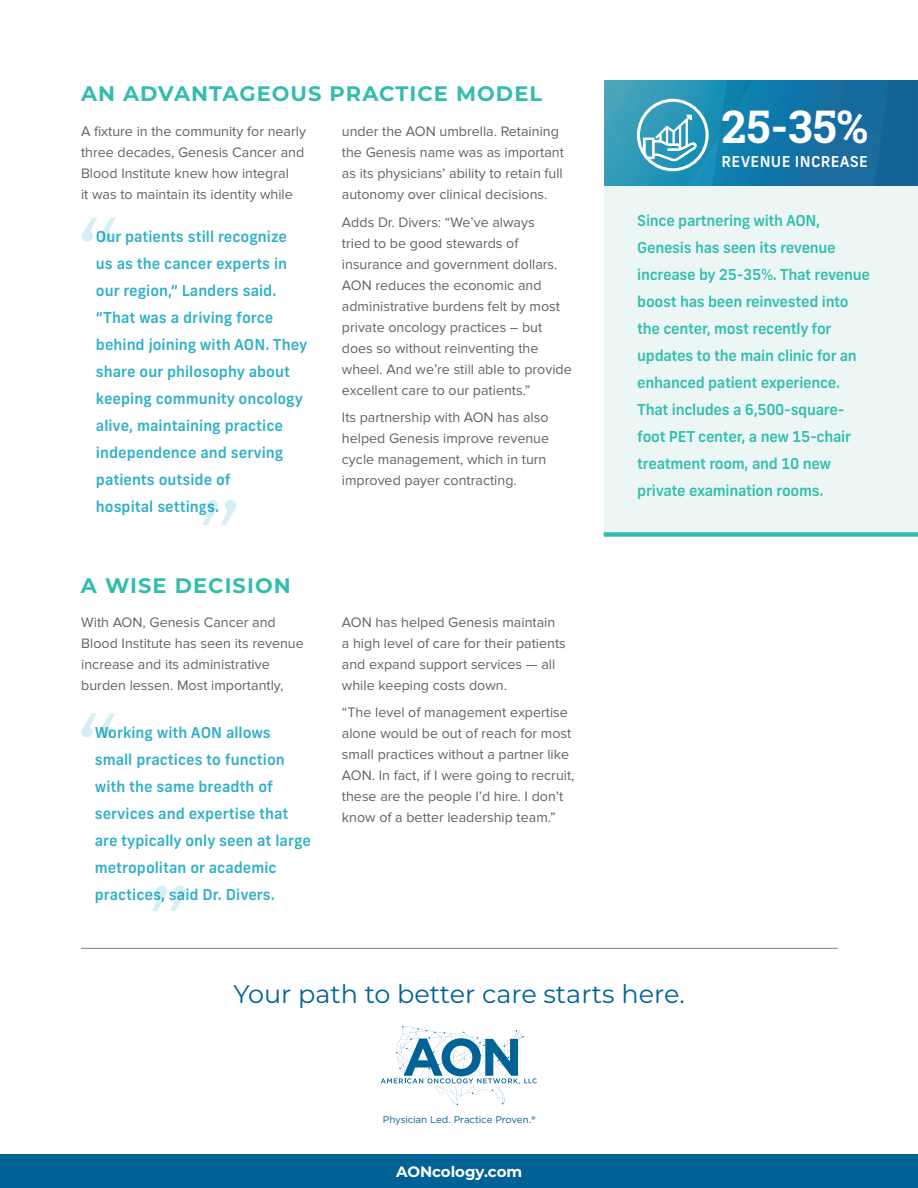
<style>
.page{position:relative;width:918px;height:1188px;background:#fff}
.page>*{position:absolute;margin:0;border:0;box-sizing:border-box;transform-origin:0 0}
.t1{font:700 45px "Roboto Slab";color:#fff}
.t2{font:25.5px "Montserrat";color:#016395}
.t3{font:700 21px "Montserrat";letter-spacing:.05em;color:#33bdac}
.t4{font:500 15px/27px "Frank New";color:#2fafc8}
.t5{font:500 15px/27px "Frank New";letter-spacing:-.02em;color:#33bdac}
.t6{font:500 15px "Frank New";letter-spacing:.02em;color:#fff}
.t7{font:700 15px "Montserrat";color:#fff}
.t8{font:14.25px/21px "Proxima Nova";color:#636366}
.t9{font:9.75px "Gotham";letter-spacing:-.015em;color:#016395}
</style>
<div class="page">
<div style="left:0;top:1155px;width:918px;height:33px;background:#016395"></div>
<div style="left:604px;top:81px;width:314px;height:453px;background:#ecf7f5"></div>
<img style="left:604px;top:81px;width:314px;height:105px">
<svg style="left:643px;top:114px;width:54px;height:48px;background:#64b3cb"></svg>
<div style="left:637px;top:99px;width:72px;height:72px;border:3px solid #fff;border-radius:50%"></div>
<div style="left:604px;top:532px;width:314px;height:5px;background:#33bdac"></div>
<svg style="left:82px;top:218px;width:33px;height:24px"></svg>
<svg style="left:202px;top:500px;width:34px;height:25px"></svg>
<svg style="left:381px;top:1026px;width:156px;height:79px"></svg>
<svg style="left:81px;top:713px;width:34px;height:24px"></svg>
<svg style="left:152px;top:886px;width:34px;height:25px"></svg>
<hr style="left:81px;top:948px;width:757px;height:1px;background:#808285">
<h3 class="t3" style="left:81px;top:79px;width:463px">AN ADVANTAGEOUS PRACTICE MODEL</h3>
<p class="t8" style="left:81px;top:121px;width:226px">A fixture in the community for nearly three decades, Genesis Cancer and Blood Institute knew how integral<br>it was to maintain its identity while</p>
<p class="t4" style="left:96px;top:223px;width:213px">Our patients still recognize us as the cancer experts in our region,” Landers said. “That was a driving force behind joining with AON. They share our philosophy about keeping community oncology alive, maintaining practice independence and serving patients outside of<br>hospital settings.</p>
<h3 class="t3" style="left:81px;top:571px;width:211px">A WISE DECISION</h3>
<p class="t8" style="left:81px;top:612px;width:224px">With AON, Genesis Cancer and Blood Institute has seen its revenue increase and its administrative burden lessen. Most importantly,</p>
<p class="t4" style="left:95px;top:719px;width:218px">Working with AON allows small practices to function with the same breadth of services and expertise that are typically only seen at large metropolitan or academic practices, said Dr. Divers.</p>
<p class="t8" style="left:342px;top:121px;width:224px">under the AON umbrella. Retaining the Genesis name was as important as its physicians’ ability to retain full autonomy over clinical decisions.</p>
<p class="t8" style="left:342px;top:212px;width:231px">Adds Dr. Divers: “We’ve always<br>tried to be good stewards of insurance and government dollars.<br>AON reduces the economic and administrative burdens felt by most private oncology practices – but does so without reinventing the wheel. And we’re still able to provide excellent care to our patients.”</p>
<p class="t8" style="left:342px;top:407px;width:209px">Its partnership with AON has also helped Genesis improve revenue cycle management, which in turn improved payer contracting.</p>
<p class="t8" style="left:342px;top:612px;width:225px">AON has helped Genesis maintain a high level of care for their patients and expand support services — all while keeping costs down.</p>
<p class="t8" style="left:342px;top:702px;width:234px">“The level of management expertise alone would be out of reach for most small practices without a partner like AON. In fact, if I were going to recruit, these are the people I’d hire. I don’t know of a better leadership team.”</p>
<h1 class="t1" style="left:721px;top:96px;width:148px">25-35%</h1>
<p class="t6" style="left:722px;top:152px;width:148px">REVENUE INCREASE</p>
<p class="t5" style="left:637px;top:207px;width:234px">Since partnering with AON,<br>Genesis has seen its revenue increase by 25-35%. That revenue boost has been reinvested into the center, most recently for updates to the main clinic for an enhanced patient experience.<br>That includes a 6,500-square&shy;foot PET center, a new 15-chair treatment room, and 10 new private examination rooms.</p>
<h2 class="t2" style="left:233px;top:977px;width:453px">Your path to better care starts here.</h2>
<p class="t9" style="left:383px;top:1114px;width:154px">Physician Led. Practice Proven.<sup>®</sup></p>
<p class="t7" style="left:396px;top:1161px;width:128px">AONcology.com</p>
</div>
